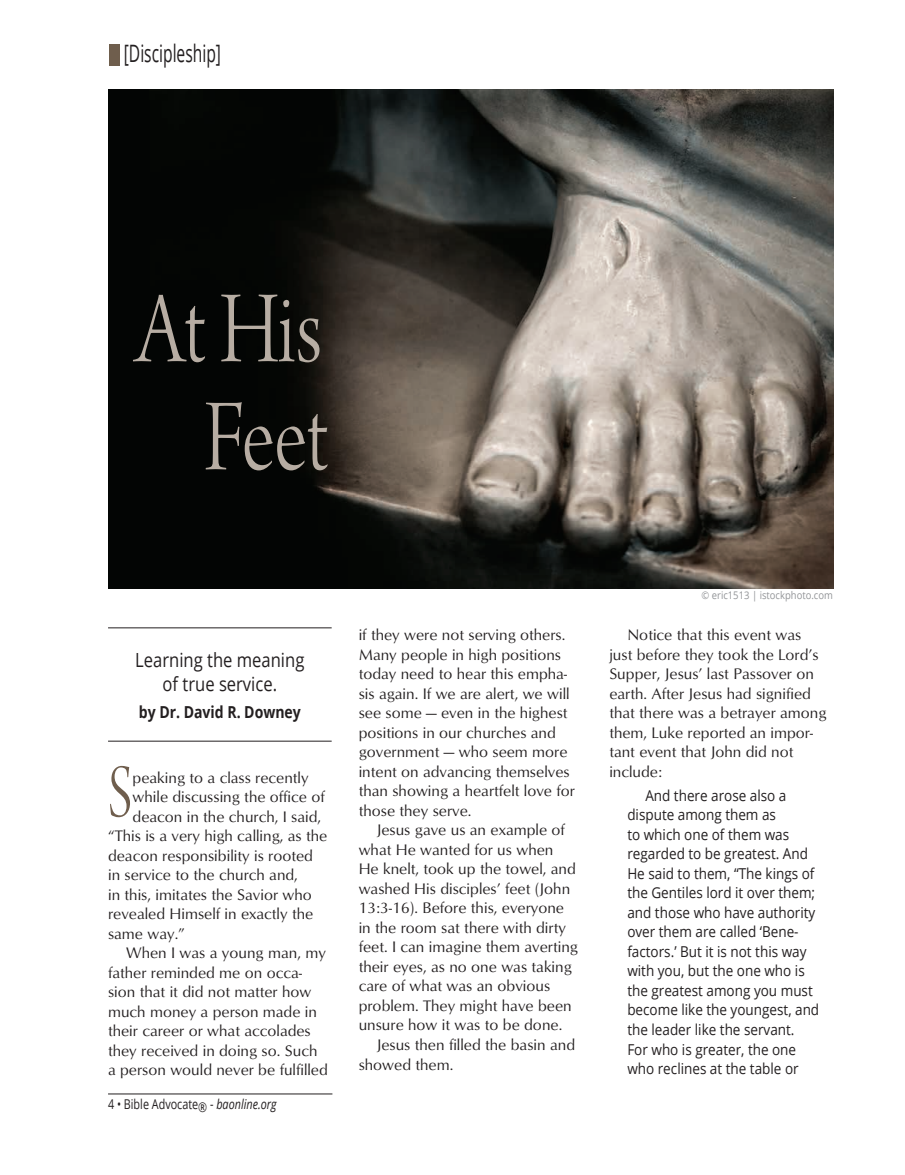
<style>
.page{position:relative;width:905px;height:1175px;background:#fff}
.page>*{position:absolute;margin:0;border:0;box-sizing:border-box;transform-origin:0 0}
.Article_-_Title_-_Arno_Pro{font:108px "Arno Pro Light Display";letter-spacing:-.005em;color:#b7ada3;scale:.8 1}
.Article_-_Main_text_10_5x13{font:79.05px "Arno Pro Light Display";color:#6f5e4d;scale:.7 1}
.Article_-_Header{font:24px "Open Sans";color:#231f20;scale:.65 1}
.Article_-_Tagline{font:19.5px/24px "Open Sans";color:#231f20;text-align:center;scale:.85 1}
.Article_-_Tagline-2{font:700 16.5px "Open Sans";color:#231f20;scale:.85 1}
.Article_-_Main_text_10_5x13-2{font:15.75px/19.5px "Optimum";color:#231f20}
.Article_-_Scripture{font:15px/19.5px "Open Sans";color:#231f20;scale:.9 1}
.t1{font:13.5px "Open Sans";color:#231f20;scale:.8 1}
.t2{font:10.5px "Open Sans";color:#939598;scale:.9 1}
.s1{font-style:italic}
</style>
<div class="page">
<hr style="left:108px;top:1093px;width:224px;height:1px;background:#231f20">
<img style="left:109px;top:90px;width:724px;height:498px">
<hr style="left:108px;top:627px;width:224px;height:1px;background:#231f20">
<hr style="left:108px;top:740px;width:224px;height:1px;background:#231f20">
<div style="left:109px;top:44px;width:11px;height:21px;background:#6f5e4d"></div>
<p class="Article_-_Header" style="left:124px;top:37px;width:151px">[Discipleship]</p>
<p class="Article_-_Title_-_Arno_Pro" style="left:136px;top:270px;width:234px">At His</p>
<p class="Article_-_Title_-_Arno_Pro" style="left:203px;top:378px;width:158px">Feet</p>
<p class="Article_-_Tagline" style="left:135px;top:647px;width:200px">Learning the meaning of true service.</p>
<p class="Article_-_Tagline-2" style="left:139px;top:700px;width:192px">by Dr. David R. Downey</p>
<p class="Article_-_Main_text_10_5x13" style="left:108px;top:749px;width:37px">S</p>
<p class="Article_-_Main_text_10_5x13-2" style="left:133px;top:767px;width:177px">peaking to a class recently</p>
<p class="Article_-_Main_text_10_5x13-2" style="left:133px;top:786px;width:194px">while discussing the office of</p>
<p class="Article_-_Main_text_10_5x13-2" style="left:133px;top:806px;width:190px">deacon in the church, I said,</p>
<p class="Article_-_Main_text_10_5x13-2" style="left:108px;top:825px;width:221px">“This is a very high calling, as the</p>
<p class="Article_-_Main_text_10_5x13-2" style="left:108px;top:845px;width:206px">deacon responsibility is rooted</p>
<p class="Article_-_Main_text_10_5x13-2" style="left:108px;top:864px;width:191px">in service to the church and,</p>
<p class="Article_-_Main_text_10_5x13-2" style="left:108px;top:884px;width:205px">in this, imitates the Savior who</p>
<p class="Article_-_Main_text_10_5x13-2" style="left:108px;top:903px;width:207px">revealed Himself in exactly the</p>
<p class="Article_-_Main_text_10_5x13-2" style="left:108px;top:923px;width:78px">same way.”</p>
<p class="Article_-_Main_text_10_5x13-2" style="left:108px;top:942px;width:221px;text-indent:18px">When I was a young man, my father reminded me on occa&shy;sion that it did not matter how much money a person made in their career or what accolades they received in doing so. Such a person would never be fulfilled</p>
<p class="t1" style="left:108px;top:1094px;width:212px">4 • Bible Advocate® - <span class="s1">baonline.org</span></p>
<p class="Article_-_Main_text_10_5x13-2" style="left:358px;top:625px;width:218px">if they were not serving others.<br>Many people in high positions today need to hear this empha&shy;sis again. If we are alert, we will see some — even in the highest positions in our churches and government — who seem more intent on advancing themselves than showing a heartfelt love for those they serve.</p>
<p class="Article_-_Main_text_10_5x13-2" style="left:358px;top:820px;width:221px;text-indent:18px">Jesus gave us an example of what He wanted for us when<br>He knelt, took up the towel, and washed His disciples’ feet (John<br>13:3-16). Before this, everyone in the room sat there with dirty feet. I can imagine them averting their eyes, as no one was taking care of what was an obvious problem. They might have been unsure how it was to be done.</p>
<p class="Article_-_Main_text_10_5x13-2" style="left:358px;top:1034px;width:218px;text-indent:18px">Jesus then filled the basin and showed them.</p>
<p class="t2" style="left:701px;top:588px;width:147px">© eric1513 | istockphoto.com</p>
<p class="Article_-_Main_text_10_5x13-2" style="left:609px;top:625px;width:219px;text-indent:18px">Notice that this event was just before they took the Lord’s<br>Supper, Jesus’ last Passover on earth. After Jesus had signified that there was a betrayer among them, Luke reported an impor&shy;tant event that John did not include:</p>
<p class="Article_-_Scripture" style="left:627px;top:785px;width:215px;text-indent:18px">And there arose also a dispute among them as<br>to which one of them was regarded to be greatest. And<br>He said to them, “The kings of the Gentiles lord it over them; and those who have authority over them are called ‘Bene&shy;factors.’ But it is not this way with you, but the one who is the greatest among you must become like the youngest, and the leader like the servant.<br>For who is greater, the one who reclines at the table or</p>
</div>
